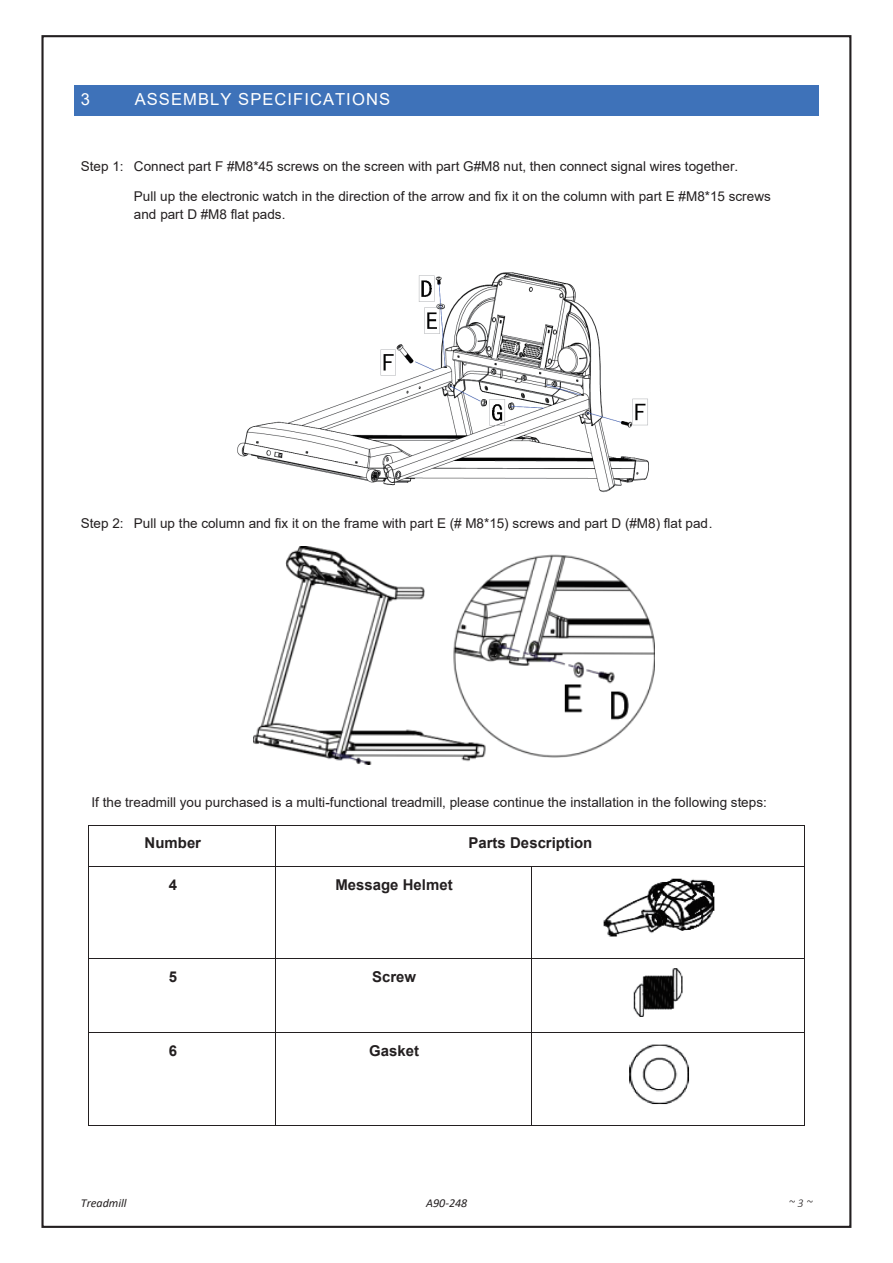
<style>
.page{position:relative;width:893px;height:1263px;background:#fff}
.page>*{position:absolute;margin:0;border:0;box-sizing:border-box;transform-origin:0 0}
.t1{font:16.5px "Arial";letter-spacing:.06em;color:#fff}
.t2{font:700 15px "Arial";color:#231f20}
.t3{font:13.5px/17.9px "Arial";color:#231f20}
.t4{font:italic 12px "Calibri";color:#231f20}
.t5{font:italic 300 12px "Calibri";color:#231f20}
</style>
<div class="page">
<div style="left:79px;top:89px;width:735px;height:22px;background:#3e72b9"></div>
<svg style="left:74px;top:85px;width:5px;height:4px"></svg>
<hr style="left:79px;top:85px;width:735px;height:4px;background:#3e72b9">
<svg style="left:814px;top:85px;width:5px;height:4px"></svg>
<svg style="left:74px;top:111px;width:5px;height:5px"></svg>
<div style="left:79px;top:111px;width:735px;height:5px;background:#3e72b9"></div>
<svg style="left:814px;top:111px;width:5px;height:5px"></svg>
<div style="left:74px;top:89px;width:5px;height:22px;background:#3e72b9"></div>
<div style="left:814px;top:89px;width:5px;height:22px;background:#3e72b9"></div>
<hr style="left:89px;top:825px;width:186px;height:1px;background:#231f20">
<hr style="left:276px;top:825px;width:528px;height:1px;background:#231f20">
<hr style="left:88px;top:825px;width:1px;height:41px;background:#231f20">
<hr style="left:275px;top:825px;width:1px;height:41px;background:#231f20">
<hr style="left:804px;top:825px;width:1px;height:41px;background:#231f20">
<hr style="left:89px;top:866px;width:186px;height:1px;background:#231f20">
<hr style="left:276px;top:866px;width:255px;height:1px;background:#231f20">
<hr style="left:532px;top:866px;width:272px;height:1px;background:#231f20">
<hr style="left:88px;top:867px;width:1px;height:91px;background:#231f20">
<hr style="left:275px;top:867px;width:1px;height:91px;background:#231f20">
<hr style="left:531px;top:867px;width:1px;height:91px;background:#231f20">
<hr style="left:804px;top:867px;width:1px;height:91px;background:#231f20">
<hr style="left:89px;top:958px;width:186px;height:1px;background:#231f20">
<hr style="left:276px;top:958px;width:255px;height:1px;background:#231f20">
<hr style="left:532px;top:958px;width:272px;height:1px;background:#231f20">
<hr style="left:88px;top:959px;width:1px;height:73px;background:#231f20">
<hr style="left:275px;top:959px;width:1px;height:73px;background:#231f20">
<hr style="left:531px;top:959px;width:1px;height:73px;background:#231f20">
<hr style="left:804px;top:959px;width:1px;height:73px;background:#231f20">
<hr style="left:89px;top:1032px;width:186px;height:1px;background:#231f20">
<hr style="left:276px;top:1032px;width:255px;height:1px;background:#231f20">
<hr style="left:532px;top:1032px;width:272px;height:1px;background:#231f20">
<hr style="left:88px;top:1033px;width:1px;height:92px;background:#231f20">
<hr style="left:89px;top:1125px;width:186px;height:1px;background:#231f20">
<hr style="left:275px;top:1033px;width:1px;height:92px;background:#231f20">
<hr style="left:276px;top:1125px;width:255px;height:1px;background:#231f20">
<hr style="left:531px;top:1033px;width:1px;height:92px;background:#231f20">
<hr style="left:532px;top:1125px;width:272px;height:1px;background:#231f20">
<hr style="left:804px;top:1033px;width:1px;height:92px;background:#231f20">
<img style="left:237px;top:272px;width:412px;height:221px">
<img style="left:603px;top:878px;width:112px;height:59px">
<img style="left:633px;top:968px;width:50px;height:49px">
<img style="left:629px;top:1044px;width:61px;height:61px">
<img style="left:254px;top:546px;width:400px;height:219px">
<p class="t1" style="left:81px;top:88px;width:11px">3</p>
<p class="t1" style="left:135px;top:88px;width:257px">ASSEMBLY SPECIFICATIONS</p>
<p class="t3" style="left:81px;top:157px;width:659px">Step 1: Connect part F #M8*45 screws on the screen with part G#M8 nut, then connect signal wires together.</p>
<p class="t3" style="left:134px;top:187px;width:638px">Pull up the electronic watch in the direction of the arrow and fix it on the column with part E #M8*15 screws and part D #M8 flat pads.</p>
<p class="t3" style="left:81px;top:514px;width:633px">Step 2: Pull up the column and fix it on the frame with part E (# M8*15) screws and part D (#M8) flat pad.</p>
<p class="t3" style="left:91px;top:794px;width:677px">If the treadmill you purchased is a multi-functional treadmill, please continue the installation in the following steps:</p>
<p class="t2" style="left:145px;top:832px;width:58px">Number</p>
<p class="t2" style="left:469px;top:832px;width:125px">Parts Description</p>
<p class="t2" style="left:169px;top:874px;width:10px">4</p>
<p class="t2" style="left:335px;top:874px;width:119px">Message Helmet</p>
<p class="t2" style="left:169px;top:966px;width:10px">5</p>
<p class="t2" style="left:372px;top:966px;width:46px">Screw</p>
<p class="t2" style="left:169px;top:1040px;width:10px">6</p>
<p class="t2" style="left:369px;top:1040px;width:51px">Gasket</p>
<p class="t4" style="left:81px;top:1194px;width:47px">Treadmill</p>
<p class="t4" style="left:426px;top:1194px;width:43px">A90-248</p>
<p class="t5" style="left:789px;top:1195px;width:25px">~3~</p>
</div>
